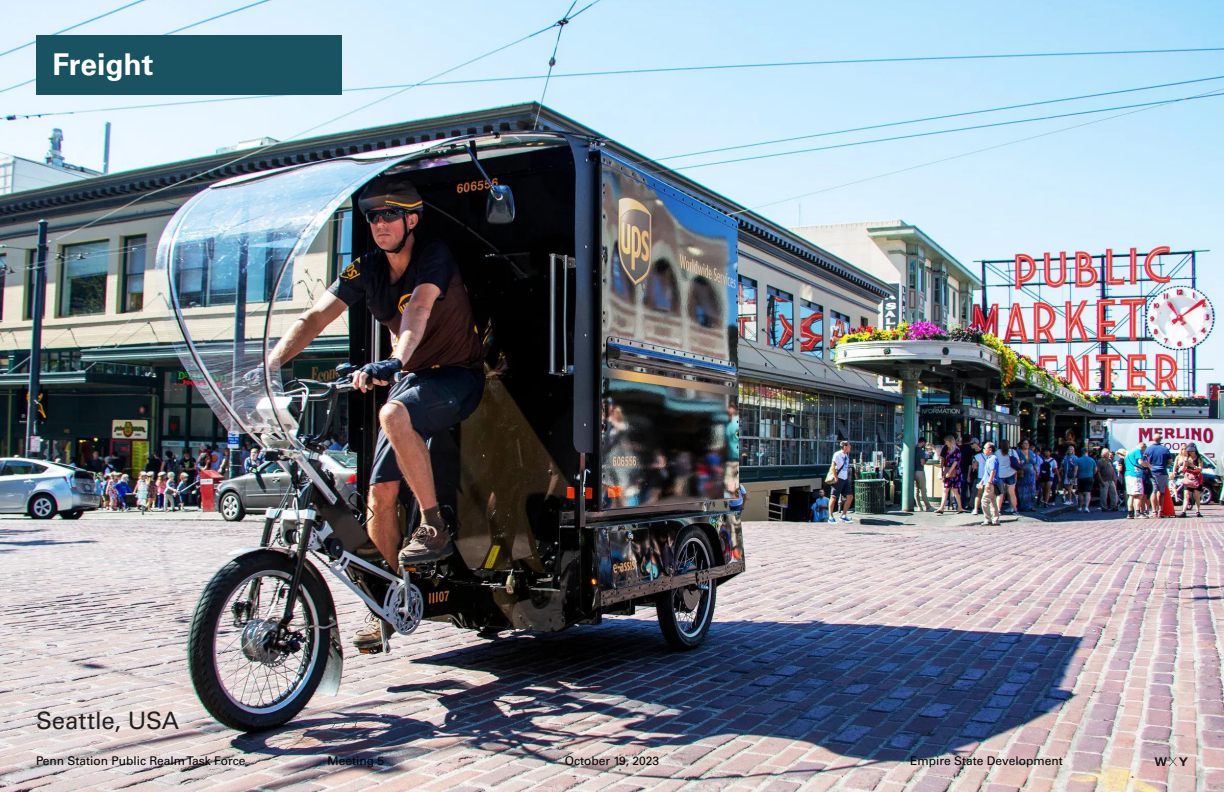
<style>
.page{position:relative;width:1224px;height:792px;background:#fff}
.page>*{position:absolute;margin:0;border:0;box-sizing:border-box;transform-origin:0 0}
.Title_-_72_pt{font:700 30px "Univers LT Std";letter-spacing:-.005em;color:#fff}
.Title_-_72_pt-2{font:24px "Univers LT Std";letter-spacing:-.005em;color:#231f20}
.t1{font:12px "Univers LT Std";color:#000}
</style>
<div class="page">
<img style="left:0;top:0;width:1224px;height:792px">
<div style="left:36px;top:36px;width:305px;height:59px;background:#195362"></div>
<svg style="left:1154px;top:757px;width:34px;height:9px"></svg>
<p class="Title_-_72_pt" style="left:53px;top:47px;width:102px">Freight</p>
<p class="Title_-_72_pt-2" style="left:36px;top:706px;width:145px">Seattle, USA</p>
<p class="t1" style="left:36px;top:754px;width:211px">Penn Station Public Realm Task Force</p>
<p class="t1" style="left:327px;top:754px;width:58px">Meeting 5</p>
<p class="t1" style="left:565px;top:754px;width:96px">October 19, 2023</p>
<p class="t1" style="left:910px;top:754px;width:154px">Empire State Development</p>
</div>
